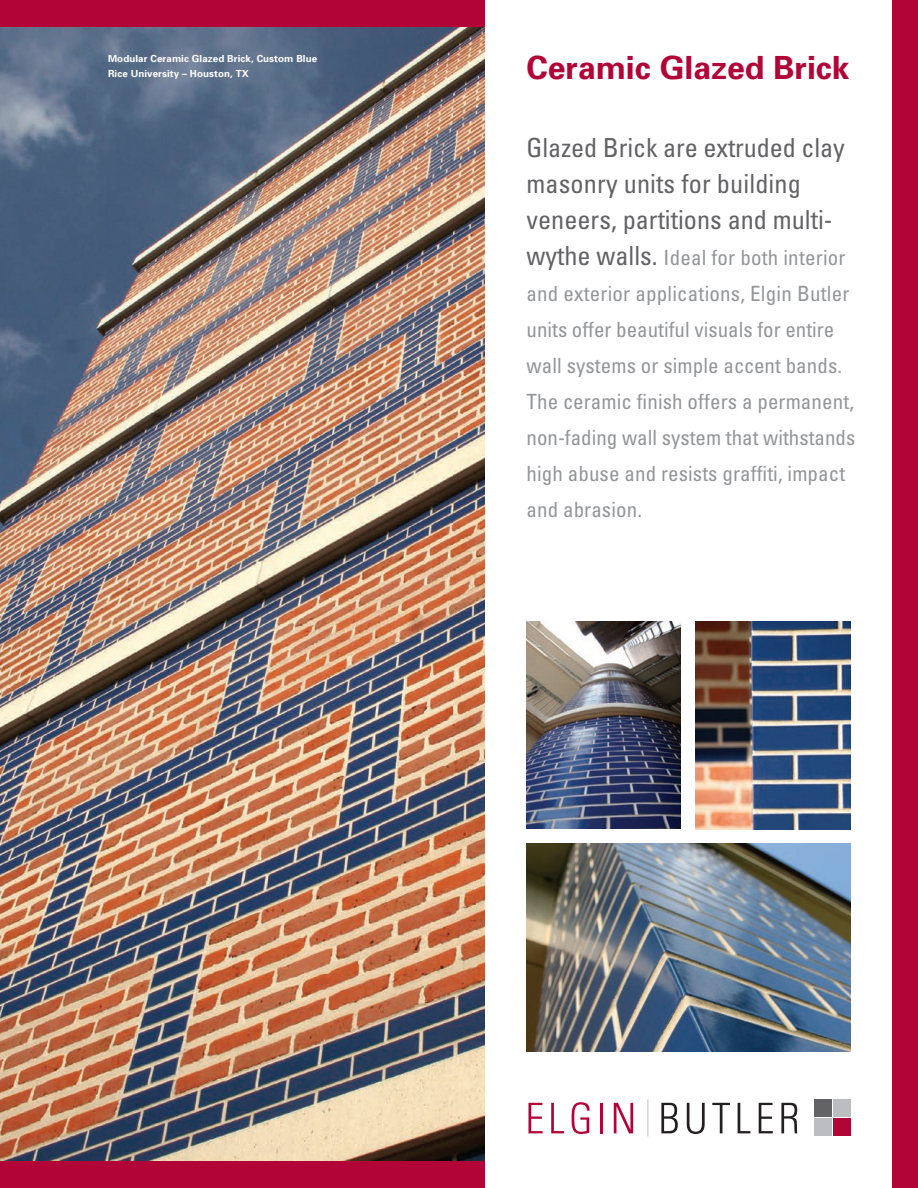
<style>
.page{position:relative;width:918px;height:1188px;background:#fff}
.page>*{position:absolute;margin:0;border:0;box-sizing:border-box;transform-origin:0 0}
.t1{font:700 31.95px "Univers";color:#b30437}
.t2{font:condensed 26.25px/36px "Univers";color:#636366}
.t3{font:condensed 21px/36px "Univers";letter-spacing:.005em;color:#939598}
.t4{font:700 9.75px/15px "Univers";letter-spacing:.01em;color:#fff}
.s1{font-size:26.25px;color:#636366}
</style>
<div class="page">
<div style="left:0;top:0;width:487px;height:1188px;background:#b30437"></div>
<img style="left:0;top:27px;width:485px;height:1134px">
<div style="left:891px;top:0;width:27px;height:1188px;background:#b30437"></div>
<div style="left:485px;top:0;width:407px;height:1188px;background:#fff"></div>
<img style="left:526px;top:621px;width:155px;height:208px">
<img style="left:695px;top:621px;width:155px;height:209px">
<img style="left:526px;top:843px;width:324px;height:209px">
<hr style="left:647px;top:1099px;width:1px;height:37px;background:#bcbdc0">
<svg style="left:528px;top:1103px;width:15px;height:30px"></svg>
<svg style="left:551px;top:1103px;width:13px;height:30px"></svg>
<svg style="left:571px;top:1102px;width:19px;height:32px"></svg>
<hr style="left:600px;top:1103px;width:3px;height:30px;background:#b30437">
<svg style="left:614px;top:1103px;width:19px;height:30px"></svg>
<svg style="left:661px;top:1103px;width:17px;height:30px"></svg>
<svg style="left:687px;top:1103px;width:18px;height:31px"></svg>
<svg style="left:712px;top:1103px;width:18px;height:30px"></svg>
<svg style="left:738px;top:1103px;width:12px;height:30px"></svg>
<svg style="left:759px;top:1103px;width:14px;height:30px"></svg>
<svg style="left:781px;top:1103px;width:16px;height:30px"></svg>
<div style="left:834px;top:1099px;width:17px;height:17px;background:#bcbdc0"></div>
<div style="left:815px;top:1099px;width:17px;height:17px;background:#636366"></div>
<div style="left:834px;top:1118px;width:17px;height:17px;background:#b30437"></div>
<div style="left:815px;top:1118px;width:17px;height:17px;background:#bcbdc0"></div>
<p class="t4" style="left:108px;top:51px;width:211px">Modular Ceramic Glazed Brick, Custom Blue<br>Rice University – Houston, TX</p>
<p class="t1" style="left:526px;top:48px;width:325px">Ceramic Glazed Brick</p>
<p class="t2" style="left:526px;top:130px;width:320px">Glazed Brick are extruded clay masonry units for building veneers, partitions and multi-</p>
<p class="t3" style="left:526px;top:240px;width:330px"><span class="s1">wythe walls.</span> Ideal for both interior and exterior applications, Elgin Butler units offer beautiful visuals for entire wall systems or simple accent bands.<br>The ceramic finish offers a permanent, non-fading wall system that withstands high abuse and resists graffiti, impact and abrasion.</p>
</div>
